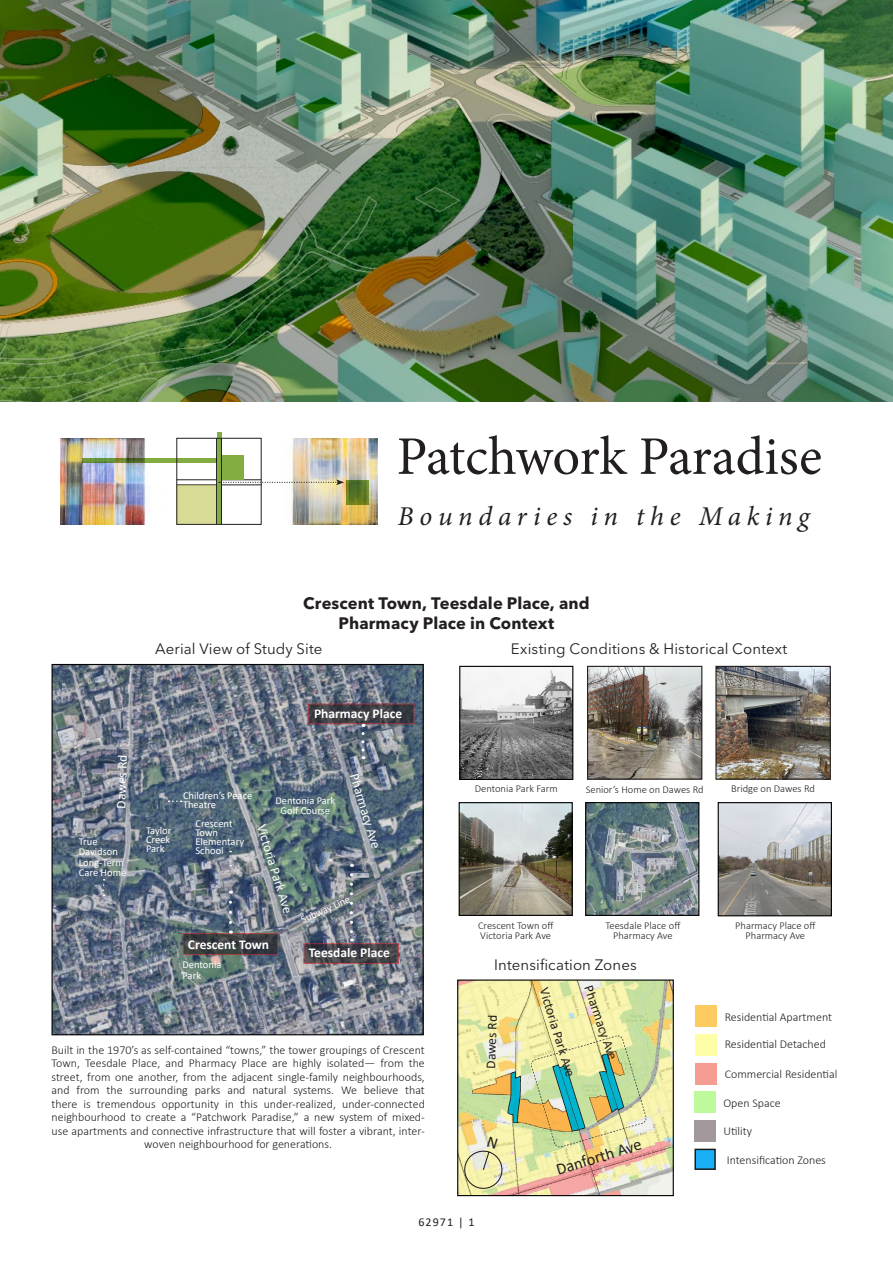
<style>
.page{position:relative;width:893px;height:1263px;background:#fff}
.page>*{position:absolute;margin:0;border:0;box-sizing:border-box;transform-origin:0 0}
.t1{font:54.3px "Minion Pro";letter-spacing:-.005em;color:#231f20}
.t2{font:italic 27.15px "Minion Pro";letter-spacing:.21em;color:#231f20}
.t3{font:700 16.5px/19.8px "Avenir Next LT Pro";letter-spacing:.005em;color:#231f20;text-align:center}
.t4{font:16.5px "Calibri";color:#231f20}
.t5{font:15px "Avenir Next LT Pro";letter-spacing:.005em;color:#231f20}
.t6{font:13.5px "Calibri";color:#fff}
.t7{font:700 13.5px "Calibri";color:#fff}
.t8{font:13.5px "Calibri";color:#231f20}
.t9{font:300 12px/13.5px "Calibri";color:#231f20;text-align:center}
.t10{font:12px "Calibri";letter-spacing:.09em;color:#231f20}
.t11{font:10.5px/9px "Calibri";color:#fff}
.t12{font:300 10.5px/10.5px "Calibri";color:#231f20;text-align:center}
</style>
<div class="page">
<img style="left:459px;top:981px;width:213px;height:213px">
<div style="left:457px;top:979px;width:217px;height:217px;border:1px solid #000"></div>
<div style="left:694px;top:1091px;width:22px;height:22px;background:#bef99b"></div>
<div style="left:694px;top:1120px;width:22px;height:21px;background:#a2979b"></div>
<div style="left:696px;top:1063px;width:21px;height:21px;background:#f59d93"></div>
<div style="left:696px;top:1034px;width:21px;height:21px;background:#fefea6"></div>
<div style="left:696px;top:1006px;width:21px;height:21px;background:#fecb60"></div>
<div style="left:694px;top:1149px;width:22px;height:21px;background:#1aaff6;border:2px solid #000"></div>
<img style="left:60px;top:438px;width:318px;height:86px">
<div style="left:165px;top:432px;width:111px;height:118px;background:#fff"></div>
<hr style="left:216px;top:438px;width:1px;height:86px;background:#231f20">
<hr style="left:176px;top:479px;width:85px;height:1px;background:#231f20">
<hr style="left:176px;top:485px;width:85px;height:1px;background:#231f20">
<div style="left:221px;top:455px;width:23px;height:25px;background:#83ad40"></div>
<hr style="left:217px;top:432px;width:4px;height:92px;background:#83ad40">
<hr style="left:221px;top:438px;width:1px;height:87px;background:#231f20">
<svg style="left:219px;top:479px;width:125px;height:6px"></svg>
<svg style="left:346px;top:480px;width:23px;height:25px"></svg>
<div style="left:176px;top:485px;width:40px;height:39px;background:#d7db96"></div>
<svg style="left:82px;top:458px;width:134px;height:5px"></svg>
<div style="left:176px;top:438px;width:85px;height:87px;border:1px solid #231f20"></div>
<img style="left:1px;top:0;width:891px;height:401px">
<img style="left:54px;top:666px;width:368px;height:367px">
<div style="left:52px;top:664px;width:372px;height:371px;border:1px solid #000"></div>
<svg style="left:310px;top:706px;width:102px;height:16px;background:#3d3e44"></svg>
<svg style="left:305px;top:945px;width:92px;height:17px;background:#424248"></svg>
<div style="left:303px;top:943px;width:96px;height:21px;border:1px solid #d1232a"></div>
<svg style="left:350px;top:875px;width:3px;height:66px"></svg>
<svg style="left:185px;top:935px;width:91px;height:18px;background:#393d40"></svg>
<div style="left:183px;top:933px;width:95px;height:22px;border:1px solid #d1232a"></div>
<svg style="left:168px;top:800px;width:14px;height:2px"></svg>
<svg style="left:229px;top:851px;width:2px;height:15px"></svg>
<svg style="left:229px;top:902px;width:3px;height:31px"></svg>
<svg style="left:361px;top:733px;width:3px;height:26px"></svg>
<svg style="left:103px;top:879px;width:2px;height:17px"></svg>
<img style="left:720px;top:804px;width:110px;height:110px">
<div style="left:718px;top:802px;width:114px;height:114px;border:1px solid #000"></div>
<img style="left:717px;top:668px;width:112px;height:110px">
<div style="left:715px;top:666px;width:116px;height:114px;border:1px solid #231f20"></div>
<img style="left:589px;top:668px;width:111px;height:110px">
<div style="left:587px;top:666px;width:115px;height:114px;border:1px solid #231f20"></div>
<img style="left:587px;top:804px;width:110px;height:110px">
<div style="left:585px;top:802px;width:114px;height:114px;border:1px solid #000"></div>
<img style="left:461px;top:804px;width:110px;height:110px">
<div style="left:459px;top:802px;width:114px;height:114px;border:1px solid #000"></div>
<img style="left:461px;top:668px;width:110px;height:110px">
<div style="left:459px;top:666px;width:114px;height:114px;border:1px solid #000"></div>
<svg style="left:461px;top:1136px;width:44px;height:54px;background:#e3e0ad"></svg>
<h1 class="t1" style="left:397px;top:420px;width:427px">Patchwork Paradise</h1>
<h2 class="t2" style="left:398px;top:497px;width:413px">Boundaries in the Making</h2>
<h3 class="t3" style="left:303px;top:593px;width:288px">Crescent Town, Teesdale Place, and<br>Pharmacy Place in Context</h3>
<p class="t5" style="left:155px;top:640px;width:169px">Aerial View of Study Site</p>
<p class="t6" style="left:109px;top:781px;width:55px;rotate:-88deg">Dawes Rd</p>
<p class="t6" style="left:111px;top:808px;width:55px;rotate:-88deg">Dawes Rd</p>
<p class="t11" style="left:79px;top:836px;width:49px;line-height:10.5px">True<br>Davidson<br>Long-Term<br>Care Home</p>
<p class="t7" style="left:314px;top:704px;width:90px">Pharmacy Place</p>
<p class="t6" style="left:363px;top:771px;width:79px;rotate:73deg">Pharmacy Ave</p>
<p class="t11" style="left:183px;top:791px;width:71px">Children’s Peace<br>Theatre</p>
<p class="t11" style="left:275px;top:795px;width:62px;line-height:10.5px;text-align:center">Dentonia Park<br>Golf Course</p>
<p class="t11" style="left:146px;top:826px;width:27px;text-align:justify">Taylor Creek Park</p>
<p class="t11" style="left:195px;top:819px;width:50px">Crescent<br>Town<br>Elementary<br>School</p>
<p class="t6" style="left:270px;top:822px;width:94px;rotate:73deg">Victoria Park Ave</p>
<p class="t11" style="left:300px;top:916px;width:54px;rotate:-24deg">Subway Line</p>
<p class="t7" style="left:188px;top:934px;width:83px">Crescent Town</p>
<p class="t11" style="left:182px;top:959px;width:40px;line-height:10.5px">Dentonia<br>Park</p>
<p class="t7" style="left:309px;top:943px;width:83px">Teesdale Place</p>
<p class="t9" style="left:52px;top:1043px;width:375px">Built in the 1970’s as self-contained “towns,” the tower groupings of Crescent Town, Teesdale Place, and Pharmacy Place are highly isolated— from the street, from one another, from the adjacent single-family neighbourhoods, and from the surrounding parks and natural systems. We believe that there is tremendous opportunity in this under-realized, under-connected neighbourhood to create a “Patchwork Paradise,” a new system of mixed&shy;use apartments and connective infrastructure that will foster a vibrant, inter&shy;woven neighbourhood for generations.</p>
<p class="t5" style="left:511px;top:640px;width:278px">Existing Conditions &amp; Historical Context</p>
<p class="t12" style="left:475px;top:783px;width:84px">Dentonia Park Farm</p>
<p class="t12" style="left:586px;top:784px;width:119px">Senior’s Home on Dawes Rd</p>
<p class="t12" style="left:731px;top:783px;width:85px">Bridge on Dawes Rd</p>
<p class="t12" style="left:478px;top:920px;width:77px;text-align:left">Crescent Town off<br>Victoria Park Ave</p>
<p class="t12" style="left:605px;top:920px;width:77px">Teesdale Place off<br>Pharmacy Ave</p>
<p class="t12" style="left:735px;top:920px;width:82px">Pharmacy Place off<br>Pharmacy Ave</p>
<p class="t5" style="left:494px;top:955px;width:144px">Intensification Zones</p>
<p class="t8" style="left:481px;top:1068px;width:55px;rotate:-88deg">Dawes Rd</p>
<p class="t8" style="left:553px;top:985px;width:94px;rotate:73deg">Victoria Park Ave</p>
<p class="t8" style="left:597px;top:983px;width:79px;rotate:71deg">Pharmacy Ave</p>
<h3 class="t4" style="left:553px;top:1159px;width:90px;rotate:-17deg">Danforth Ave</h3>
<p class="t9" style="left:725px;top:1010px;width:109px">Residential Apartment</p>
<p class="t9" style="left:725px;top:1037px;width:103px">Residential Detached</p>
<p class="t9" style="left:725px;top:1067px;width:114px">Commercial Residential</p>
<p class="t9" style="left:723px;top:1096px;width:59px">Open Space</p>
<p class="t9" style="left:723px;top:1124px;width:30px">Utility</p>
<p class="t9" style="left:727px;top:1153px;width:101px">Intensification Zones</p>
<p class="t10" style="left:418px;top:1213px;width:58px">62971 | 1</p>
</div>
